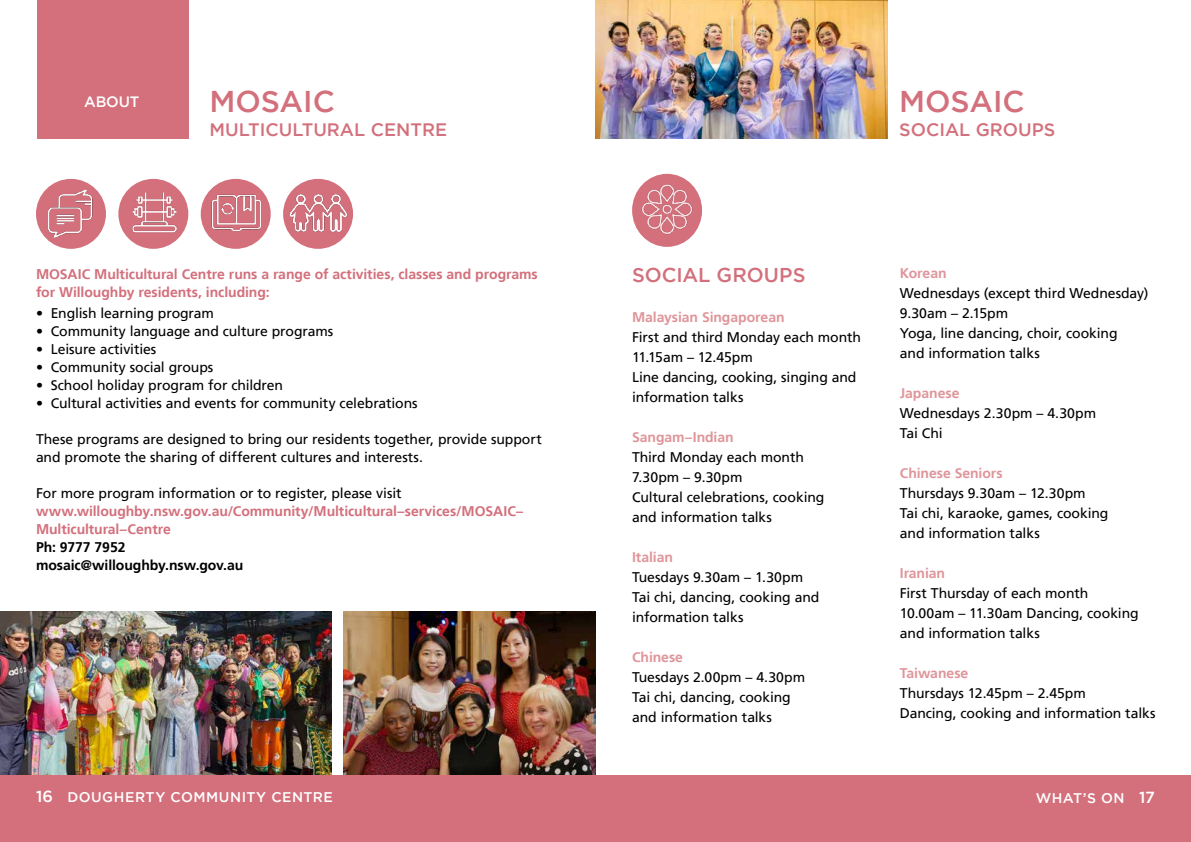
<style>
.page{position:relative;width:1191px;height:842px;background:#fff}
.page>*{position:absolute;margin:0;border:0;box-sizing:border-box;transform-origin:0 0}
.t1{font:500 30px "Gotham";color:#d3707c}
.t2{font:500 20px "Gotham";letter-spacing:-.005em;color:#d3707c}
.t3{font:500 18px "Gotham";color:#d3707c}
.t4{font:500 15px "Gotham";letter-spacing:-.01em;color:#fff}
.t5{font:14px/20px "Frutiger LT";letter-spacing:-.01em;color:#000}
.t6{font:700 14px/18px "Frutiger LT";letter-spacing:-.005em;color:#d3707c}
.t7{font:700 14px "Frutiger LT";letter-spacing:-.005em;color:#df959a}
.t8{font:700 14px/18px "Frutiger LT";letter-spacing:-.005em;color:#000}
.t9{font:500 14px "Gotham";letter-spacing:.035em;color:#fff}
.s1{font-size:16px}
</style>
<div class="page">
<img style="left:0;top:611px;width:332px;height:164px">
<img style="left:343px;top:611px;width:252px;height:164px">
<img style="left:595px;top:0;width:292px;height:138px">
<div style="left:581px;top:775px;width:610px;height:67px;background:#d3707c"></div>
<div style="left:0;top:775px;width:609px;height:67px;background:#d3707c"></div>
<div style="left:37px;top:0;width:151px;height:138px;background:#d3707c"></div>
<div style="left:118px;top:179px;width:70px;height:70px;background:#d3707c;border-radius:50%"></div>
<img style="left:632px;top:173px;width:70px;height:70px">
<img style="left:200px;top:178px;width:71px;height:71px">
<img style="left:36px;top:178px;width:70px;height:71px">
<img style="left:121px;top:178px;width:65px;height:63px">
<img style="left:283px;top:178px;width:70px;height:71px">
<p class="t4" style="left:84px;top:93px;width:57px">ABOUT</p>
<h1 class="t1" style="left:209px;top:84px;width:127px">MOSAIC</h1>
<p class="t3" style="left:209px;top:120px;width:239px">MULTICULTURAL CENTRE</p>
<h1 class="t1" style="left:899px;top:84px;width:127px">MOSAIC</h1>
<p class="t3" style="left:899px;top:120px;width:158px">SOCIAL GROUPS</p>
<p class="t6" style="left:36px;top:265px;width:503px">MOSAIC Multicultural Centre runs a range of activities, classes and programs for Willoughby residents, including:</p>
<p class="t5" style="left:36px;top:303px;width:179px">• English learning program</p>
<p class="t5" style="left:36px;top:321px;width:299px">• Community language and culture programs</p>
<p class="t5" style="left:36px;top:339px;width:122px">• Leisure activities</p>
<p class="t5" style="left:36px;top:357px;width:179px">• Community social groups</p>
<p class="t5" style="left:36px;top:375px;width:249px">• School holiday program for children</p>
<p class="t5" style="left:36px;top:393px;width:383px">• Cultural activities and events for community celebrations</p>
<p class="t5" style="left:36px;top:430px;width:507px;line-height:18px">These programs are designed to bring our residents together, provide support and promote the sharing of different cultures and interests.</p>
<p class="t5" style="left:36px;top:483px;width:367px">For more program information or to register, please visit</p>
<p class="t6" style="left:36px;top:502px;width:488px">www.willoughby.nsw.gov.au/Community/Multicultural–services/MOSAIC–<br>Multicultural–Centre</p>
<p class="t8" style="left:36px;top:538px;width:209px">Ph: 9777 7952 mosaic@willoughby.nsw.gov.au</p>
<h2 class="t2" style="left:632px;top:263px;width:175px">SOCIAL GROUPS</h2>
<p class="t7" style="left:632px;top:309px;width:154px">Malaysian Singaporean</p>
<p class="t5" style="left:632px;top:327px;width:230px">First and third Monday each month<br>11.15am – 12.45pm<br>Line dancing, cooking, singing and information talks</p>
<p class="t7" style="left:632px;top:429px;width:103px">Sangam–Indian</p>
<p class="t5" style="left:632px;top:447px;width:194px">Third Monday each month<br>7.30pm – 9.30pm<br>Cultural celebrations, cooking and information talks</p>
<p class="t7" style="left:632px;top:549px;width:42px">Italian</p>
<p class="t5" style="left:632px;top:567px;width:189px">Tuesdays 9.30am – 1.30pm<br>Tai chi, dancing, cooking and information talks</p>
<p class="t7" style="left:632px;top:649px;width:52px">Chinese</p>
<p class="t5" style="left:632px;top:667px;width:174px">Tuesdays 2.00pm – 4.30pm<br>Tai chi, dancing, cooking and information talks</p>
<p class="t7" style="left:900px;top:265px;width:48px">Korean</p>
<p class="t5" style="left:900px;top:283px;width:250px">Wednesdays (except third Wednesday)<br>9.30am – 2.15pm<br>Yoga, line dancing, choir, cooking<br>and information talks</p>
<p class="t7" style="left:900px;top:385px;width:61px">Japanese</p>
<p class="t5" style="left:900px;top:403px;width:198px">Wednesdays 2.30pm – 4.30pm<br>Tai Chi</p>
<p class="t7" style="left:900px;top:465px;width:104px">Chinese Seniors</p>
<p class="t5" style="left:900px;top:483px;width:210px">Thursdays 9.30am – 12.30pm<br>Tai chi, karaoke, games, cooking and information talks</p>
<p class="t7" style="left:900px;top:565px;width:47px">Iranian</p>
<p class="t5" style="left:900px;top:583px;width:240px">First Thursday of each month<br>10.00am – 11.30am Dancing, cooking and information talks</p>
<p class="t7" style="left:900px;top:665px;width:70px">Taiwanese</p>
<p class="t5" style="left:900px;top:683px;width:257px">Thursdays 12.45pm – 2.45pm<br>Dancing, cooking and information talks</p>
<p class="t9" style="left:36px;top:789px;width:298px"><span class="s1">16</span> DOUGHERTY COMMUNITY CENTRE</p>
<p class="t9" style="left:1035px;top:790px;width:121px">WHAT’S ON <span class="s1">17</span></p>
</div>
